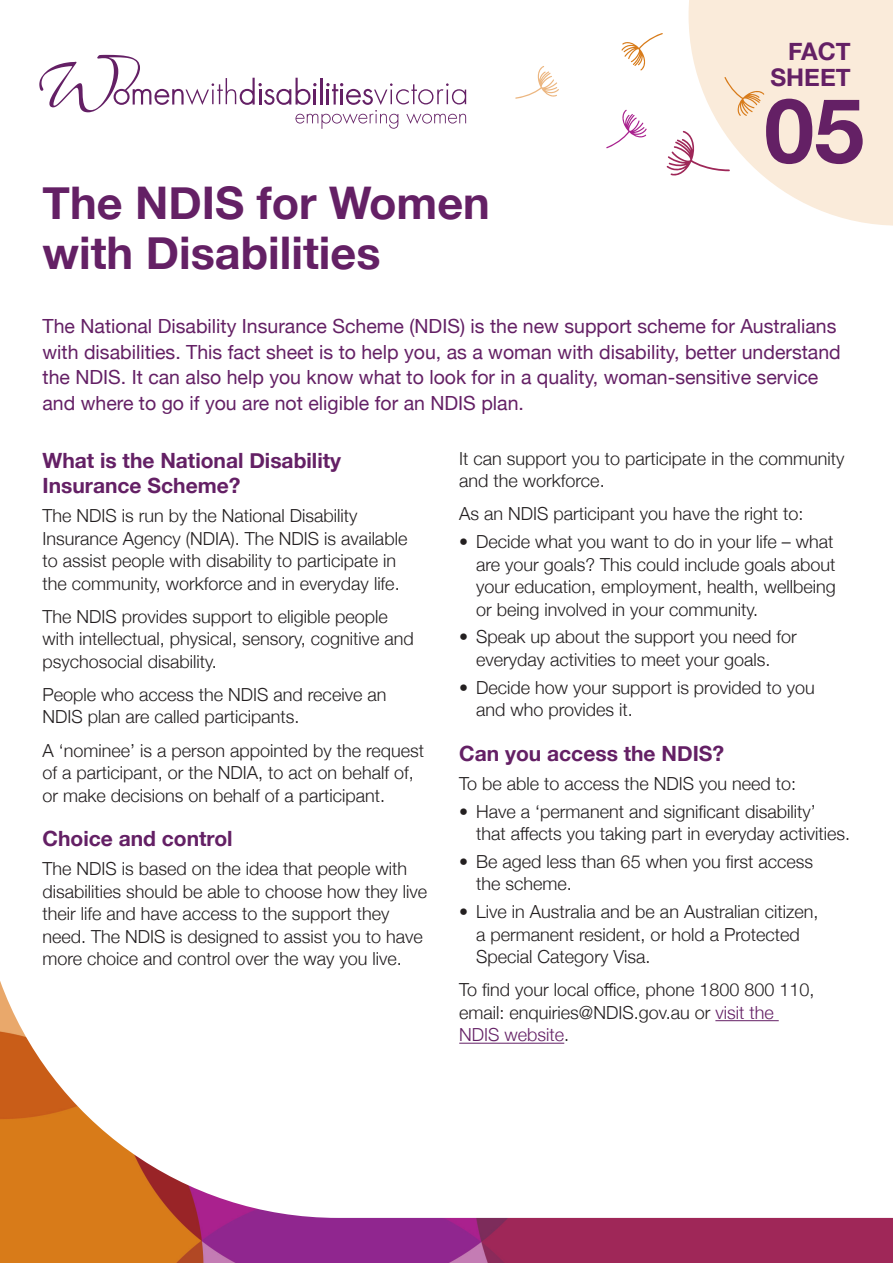
<style>
.page{position:relative;width:893px;height:1263px;background:#fff}
.page>*{position:absolute;margin:0;border:0;box-sizing:border-box;transform-origin:0 0}
.t1{font:700 90px "Helvetica Neue";color:#642065}
.Main_heading{font:700 45px/49.5px "Helvetica Neue";color:#642065}
.t2{font:700 24.3px/26.2px "Helvetica Neue";color:#642065;text-align:right}
.Subhead_A{font:700 21px/25.5px "Helvetica Neue";color:#642065}
.Copy{font:19.5px/25.5px "Helvetica Neue";color:#642065}
.Copy-2{font:300 18px/22.5px "Helvetica Neue";color:#231f20}
.Copy_bullet{font:300 18px/22.5px "Helvetica Neue";color:#231f20}
.Copy_last_bullet{font:300 18px/22.5px "Helvetica Neue";color:#231f20}
.Copy_before_bullet{font:300 18px "Helvetica Neue";color:#231f20}
.s1{color:#642065}
</style>
<div class="page">
<img style="left:0;top:981px;width:893px;height:282px">
<svg style="left:689px;top:0;width:204px;height:226px;fill:#faebda"></svg>
<svg style="left:724px;top:77px;width:40px;height:39px;background:#f5dbbe"></svg>
<svg style="left:667px;top:131px;width:63px;height:46px"></svg>
<svg style="left:606px;top:110px;width:41px;height:38px"></svg>
<svg style="left:515px;top:66px;width:44px;height:33px"></svg>
<svg style="left:621px;top:33px;width:42px;height:38px"></svg>
<svg style="left:39px;top:55px;width:427px;height:74px"></svg>
<hr style="left:715px;top:1020px;width:64px;height:1px;background:#642065">
<hr style="left:459px;top:1043px;width:105px;height:1px;background:#642065">
<p class="Main_heading" style="left:43px;top:180px;width:449px">The NDIS for Women with Disabilities</p>
<p class="t2" style="left:770px;top:38px;width:82px">FACT<br>SHEET</p>
<p class="t1" style="left:764px;top:60px;width:102px">05</p>
<p class="Copy" style="left:43px;top:315px;width:800px">The National Disability Insurance Scheme (NDIS) is the new support scheme for Australians with disabilities. This fact sheet is to help you, as a woman with disability, better understand the NDIS. It can also help you know what to look for in a quality, woman-sensitive service and where to go if you are not eligible for an NDIS plan.</p>
<p class="Subhead_A" style="left:43px;top:448px;width:300px">What is the National Disability<br>Insurance Scheme?</p>
<p class="Copy-2" style="left:43px;top:503px;width:366px">The NDIS is run by the National Disability Insurance Agency (NDIA). The NDIS is available to assist people with disability to participate in the community, workforce and in everyday life.</p>
<p class="Copy-2" style="left:43px;top:604px;width:373px">The NDIS provides support to eligible people with intellectual, physical, sensory, cognitive and psychosocial disability.</p>
<p class="Copy-2" style="left:43px;top:682px;width:345px">People who access the NDIS and receive an<br>NDIS plan are called participants.</p>
<p class="Copy-2" style="left:43px;top:737px;width:383px">A ‘nominee’ is a person appointed by the request of a participant, or the NDIA, to act on behalf of, or make decisions on behalf of a participant.</p>
<p class="Subhead_A" style="left:43px;top:826px;width:192px">Choice and control</p>
<p class="Copy-2" style="left:43px;top:856px;width:386px">The NDIS is based on the idea that people with disabilities should be able to choose how they live their life and have access to the support they need. The NDIS is designed to assist you to have more choice and control over the way you live.</p>
<p class="Copy-2" style="left:459px;top:446px;width:387px">It can support you to participate in the community and the workforce.</p>
<p class="Copy_before_bullet" style="left:459px;top:499px;width:346px">As an NDIS participant you have the right to:</p>
<p class="Copy_bullet" style="left:476px;top:529px;width:361px;text-indent:-17px">• Decide what you want to do in your life – what are your goals? This could include goals about your education, employment, health, wellbeing or being involved in your community.</p>
<p class="Copy_bullet" style="left:459px;top:624px;width:339px;text-align:center">• Speak up about the support you need for everyday activities to meet your goals.</p>
<p class="Copy_last_bullet" style="left:476px;top:675px;width:340px;text-indent:-17px">• Decide how your support is provided to you and who provides it.</p>
<p class="Subhead_A" style="left:459px;top:741px;width:266px">Can you access the NDIS?</p>
<p class="Copy_before_bullet" style="left:459px;top:769px;width:338px">To be able to access the NDIS you need to:</p>
<p class="Copy_bullet" style="left:476px;top:799px;width:375px;text-indent:-17px">• Have a ‘permanent and significant disability’<br>that affects you taking part in everyday activities.</p>
<p class="Copy_bullet" style="left:476px;top:849px;width:338px;text-indent:-17px">• Be aged less than 65 when you first access the scheme.</p>
<p class="Copy_last_bullet" style="left:476px;top:899px;width:344px;text-indent:-17px">• Live in Australia and be an Australian citizen, a permanent resident, or hold a Protected<br>Special Category Visa.</p>
<p class="Copy-2" style="left:459px;top:977px;width:357px">To find your local office, phone 1800 800 110, email: enquiries@NDIS.gov.au or <span class="s1">visit the<br>NDIS website</span>.</p>
</div>
